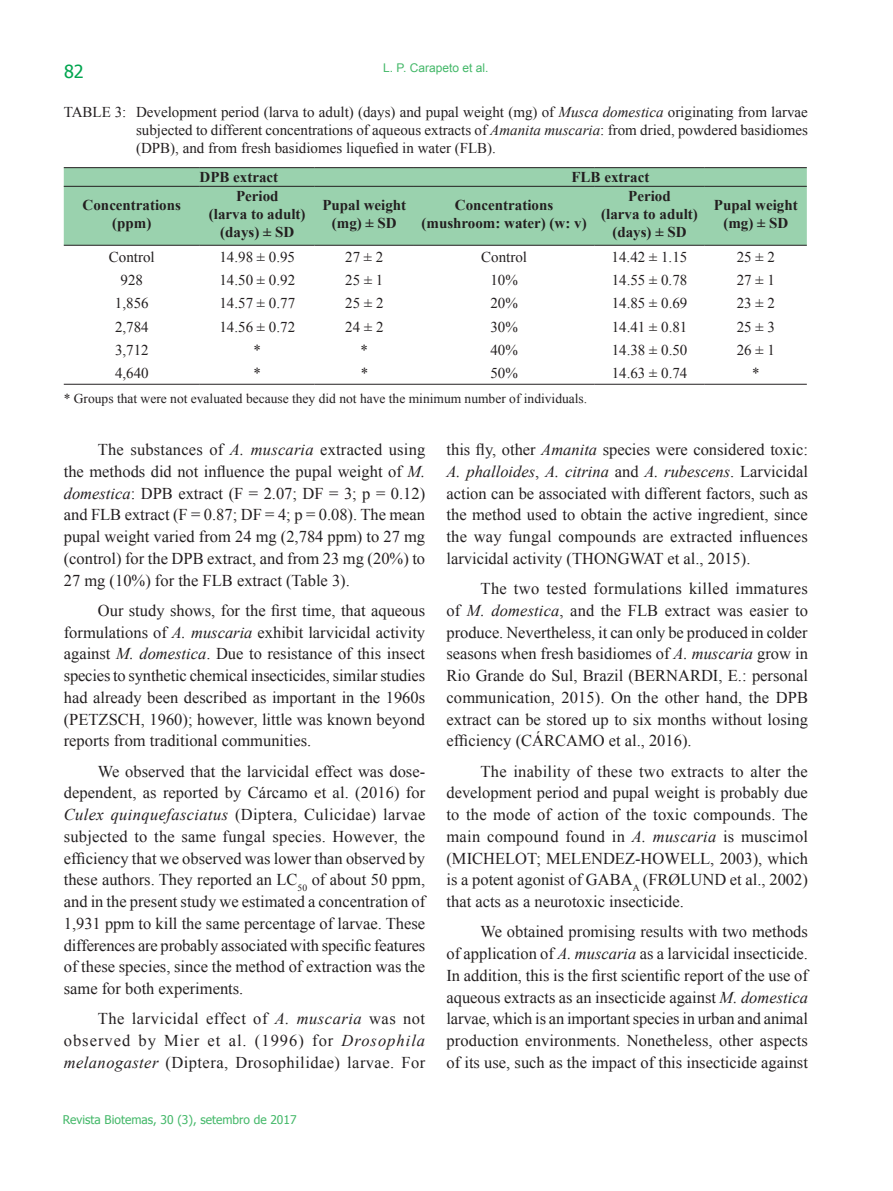
<style>
.page{position:relative;width:893px;height:1191px;background:#fff}
.page>*{position:absolute;margin:0;border:0;box-sizing:border-box;transform-origin:0 0}
.t1{font:18px "Tahoma";color:#00a54f}
.t2{font:16.5px/21.8px "Times New Roman";color:#231f20;text-align:justify}
.t3{font:15px/18px "Times New Roman";color:#231f20;text-align:justify}
.t4{font:700 15px/18px "Times New Roman";color:#231f20;text-align:center}
.t5{font:13.5px "Times New Roman";color:#231f20}
.t6{font:12px "Tahoma";color:#44b869}
.t7{font:12px "Arial";color:#44b869}
.s1{font-style:italic}
</style>
<div class="page">
<div style="left:64px;top:168px;width:743px;height:77px;background:#9ad2ae"></div>
<hr style="left:64px;top:167px;width:136px;height:1px;background:#231f20">
<hr style="left:200px;top:167px;width:115px;height:1px;background:#231f20">
<hr style="left:315px;top:167px;width:99px;height:1px;background:#231f20">
<hr style="left:414px;top:167px;width:180px;height:1px;background:#231f20">
<hr style="left:594px;top:167px;width:111px;height:1px;background:#231f20">
<hr style="left:705px;top:167px;width:102px;height:1px;background:#231f20">
<hr style="left:64px;top:186px;width:136px;height:1px;background:#231f20">
<hr style="left:200px;top:186px;width:115px;height:1px;background:#231f20">
<hr style="left:315px;top:186px;width:99px;height:1px;background:#231f20">
<hr style="left:414px;top:186px;width:180px;height:1px;background:#231f20">
<hr style="left:594px;top:186px;width:111px;height:1px;background:#231f20">
<hr style="left:705px;top:186px;width:102px;height:1px;background:#231f20">
<hr style="left:64px;top:245px;width:136px;height:1px;background:#231f20">
<hr style="left:200px;top:245px;width:115px;height:1px;background:#231f20">
<hr style="left:315px;top:245px;width:99px;height:1px;background:#231f20">
<hr style="left:414px;top:245px;width:180px;height:1px;background:#231f20">
<hr style="left:594px;top:245px;width:111px;height:1px;background:#231f20">
<hr style="left:705px;top:245px;width:102px;height:1px;background:#231f20">
<hr style="left:64px;top:384px;width:136px;height:1px;background:#231f20">
<hr style="left:200px;top:384px;width:115px;height:1px;background:#231f20">
<hr style="left:315px;top:384px;width:99px;height:1px;background:#231f20">
<hr style="left:414px;top:384px;width:180px;height:1px;background:#231f20">
<hr style="left:594px;top:384px;width:111px;height:1px;background:#231f20">
<hr style="left:705px;top:384px;width:102px;height:1px;background:#231f20">
<p class="t1" style="left:64px;top:59px;width:21px">82</p>
<p class="t7" style="left:383px;top:60px;width:107px">L. P. Carapeto et al.</p>
<p class="t3" style="left:136px;top:102px;width:673px;text-indent:-72px">TABLE 3: Development period (larva to adult) (days) and pupal weight (mg) of <span class="s1">Musca domestica</span> originating from larvae subjected to different concentrations of aqueous extracts of <span class="s1">Amanita muscaria</span>: from dried, powdered basidiomes (DPB), and from fresh basidiomes liquefied in water (FLB).</p>
<p class="t4" style="left:200px;top:168px;width:80px">DPB extract</p>
<p class="t4" style="left:571px;top:168px;width:79px">FLB extract</p>
<p class="t4" style="left:83px;top:195px;width:100px">Concentrations (ppm)</p>
<p class="t4" style="left:209px;top:186px;width:98px">Period<br>(larva to adult) (days) ± SD</p>
<p class="t4" style="left:322px;top:195px;width:85px">Pupal weight (mg) ± SD</p>
<p class="t4" style="left:422px;top:195px;width:167px">Concentrations (mushroom: water) (w: v)</p>
<p class="t4" style="left:601px;top:186px;width:98px">Period<br>(larva to adult) (days) ± SD</p>
<p class="t4" style="left:714px;top:195px;width:85px">Pupal weight (mg) ± SD</p>
<p class="t3" style="left:109px;top:248px;width:47px">Control</p>
<p class="t3" style="left:219px;top:248px;width:77px">14.98 ± 0.95</p>
<p class="t3" style="left:345px;top:248px;width:40px">27 ± 2</p>
<p class="t3" style="left:481px;top:248px;width:47px">Control</p>
<p class="t3" style="left:612px;top:248px;width:77px">14.42 ± 1.15</p>
<p class="t3" style="left:737px;top:248px;width:40px">25 ± 2</p>
<p class="t3" style="left:121px;top:271px;width:24px">928</p>
<p class="t3" style="left:219px;top:271px;width:77px">14.50 ± 0.92</p>
<p class="t3" style="left:345px;top:271px;width:40px">25 ± 1</p>
<p class="t3" style="left:490px;top:271px;width:29px">10%</p>
<p class="t3" style="left:612px;top:271px;width:77px">14.55 ± 0.78</p>
<p class="t3" style="left:737px;top:271px;width:40px">27 ± 1</p>
<p class="t3" style="left:115px;top:294px;width:35px">1,856</p>
<p class="t3" style="left:219px;top:294px;width:77px">14.57 ± 0.77</p>
<p class="t3" style="left:345px;top:294px;width:40px">25 ± 2</p>
<p class="t3" style="left:490px;top:294px;width:29px">20%</p>
<p class="t3" style="left:612px;top:294px;width:77px">14.85 ± 0.69</p>
<p class="t3" style="left:737px;top:294px;width:40px">23 ± 2</p>
<p class="t3" style="left:115px;top:317px;width:35px">2,784</p>
<p class="t3" style="left:219px;top:317px;width:77px">14.56 ± 0.72</p>
<p class="t3" style="left:345px;top:317px;width:40px">24 ± 2</p>
<p class="t3" style="left:490px;top:317px;width:29px">30%</p>
<p class="t3" style="left:612px;top:317px;width:77px">14.41 ± 0.81</p>
<p class="t3" style="left:737px;top:317px;width:40px">25 ± 3</p>
<p class="t3" style="left:115px;top:340px;width:35px">3,712</p>
<p class="t3" style="left:254px;top:340px;width:9px">*</p>
<p class="t3" style="left:361px;top:340px;width:9px">*</p>
<p class="t3" style="left:490px;top:340px;width:29px">40%</p>
<p class="t3" style="left:612px;top:340px;width:77px">14.38 ± 0.50</p>
<p class="t3" style="left:737px;top:340px;width:40px">26 ± 1</p>
<p class="t3" style="left:115px;top:363px;width:35px">4,640</p>
<p class="t3" style="left:254px;top:363px;width:9px">*</p>
<p class="t3" style="left:361px;top:363px;width:9px">*</p>
<p class="t3" style="left:490px;top:363px;width:29px">50%</p>
<p class="t3" style="left:612px;top:363px;width:77px">14.63 ± 0.74</p>
<p class="t3" style="left:752px;top:363px;width:9px">*</p>
<p class="t5" style="left:64px;top:390px;width:525px">* Groups that were not evaluated because they did not have the minimum number of individuals.</p>
<p class="t2" style="left:64px;top:438px;width:363px;text-indent:34px">The substances of <span class="s1">A. muscaria</span> extracted using the methods did not influence the pupal weight of <span class="s1">M. domestica</span>: DPB extract (F = 2.07; DF = 3; p = 0.12) and FLB extract (F = 0.87; DF = 4; p = 0.08). The mean pupal weight varied from 24 mg (2,784 ppm) to 27 mg (control) for the DPB extract, and from 23 mg (20%) to 27 mg (10%) for the FLB extract (Table 3).</p>
<p class="t2" style="left:64px;top:599px;width:363px;text-indent:34px">Our study shows, for the first time, that aqueous formulations of <span class="s1">A. muscaria</span> exhibit larvicidal activity against <span class="s1">M. domestica</span>. Due to resistance of this insect species to synthetic chemical insecticides, similar studies had already been described as important in the 1960s (PETZSCH, 1960); however, little was known beyond reports from traditional communities.</p>
<p class="t2" style="left:64px;top:760px;width:363px;text-indent:34px">We observed that the larvicidal effect was dose&shy;dependent, as reported by Cárcamo et al. (2016) for <span class="s1">Culex quinquefasciatus</span> (Diptera, Culicidae) larvae subjected to the same fungal species. However, the efficiency that we observed was lower than observed by these authors. They reported an LC<sub>50</sub> of about 50 ppm, and in the present study we estimated a concentration of 1,931 ppm to kill the same percentage of larvae. These differences are probably associated with specific features of these species, since the method of extraction was the same for both experiments.</p>
<p class="t2" style="left:64px;top:1007px;width:363px;text-indent:34px">The larvicidal effect of <span class="s1">A. muscaria</span> was not observed by Mier et al. (1996) for <span class="s1">Drosophila melanogaster</span> (Diptera, Drosophilidae) larvae. For</p>
<p class="t6" style="left:63px;top:1111px;width:235px">Revista Biotemas, 30 (3), setembro de 2017</p>
<p class="t2" style="left:446px;top:438px;width:363px">this fly, other <span class="s1">Amanita</span> species were considered toxic:<br><span class="s1">A. phalloides</span>, <span class="s1">A. citrina</span> and <span class="s1">A. rubescens</span>. Larvicidal action can be associated with different factors, such as the method used to obtain the active ingredient, since the way fungal compounds are extracted influences larvicidal activity (THONGWAT et al., 2015).</p>
<p class="t2" style="left:446px;top:577px;width:363px;text-indent:34px">The two tested formulations killed immatures of <span class="s1">M. domestica</span>, and the FLB extract was easier to produce. Nevertheless, it can only be produced in colder seasons when fresh basidiomes of <span class="s1">A. muscaria</span> grow in Rio Grande do Sul, Brazil (BERNARDI, E.: personal communication, 2015). On the other hand, the DPB extract can be stored up to six months without losing efficiency (CÁRCAMO et al., 2016).</p>
<p class="t2" style="left:446px;top:760px;width:363px;text-indent:34px">The inability of these two extracts to alter the development period and pupal weight is probably due to the mode of action of the toxic compounds. The main compound found in <span class="s1">A. muscaria</span> is muscimol (MICHELOT; MELENDEZ-HOWELL, 2003), which is a potent agonist of GABA<sub>A</sub> (FRØLUND et al., 2002) that acts as a neurotoxic insecticide.</p>
<p class="t2" style="left:446px;top:920px;width:363px;text-indent:34px">We obtained promising results with two methods of application of <span class="s1">A. muscaria</span> as a larvicidal insecticide.<br>In addition, this is the first scientific report of the use of aqueous extracts as an insecticide against <span class="s1">M. domestica </span>larvae, which is an important species in urban and animal production environments. Nonetheless, other aspects of its use, such as the impact of this insecticide against</p>
</div>
